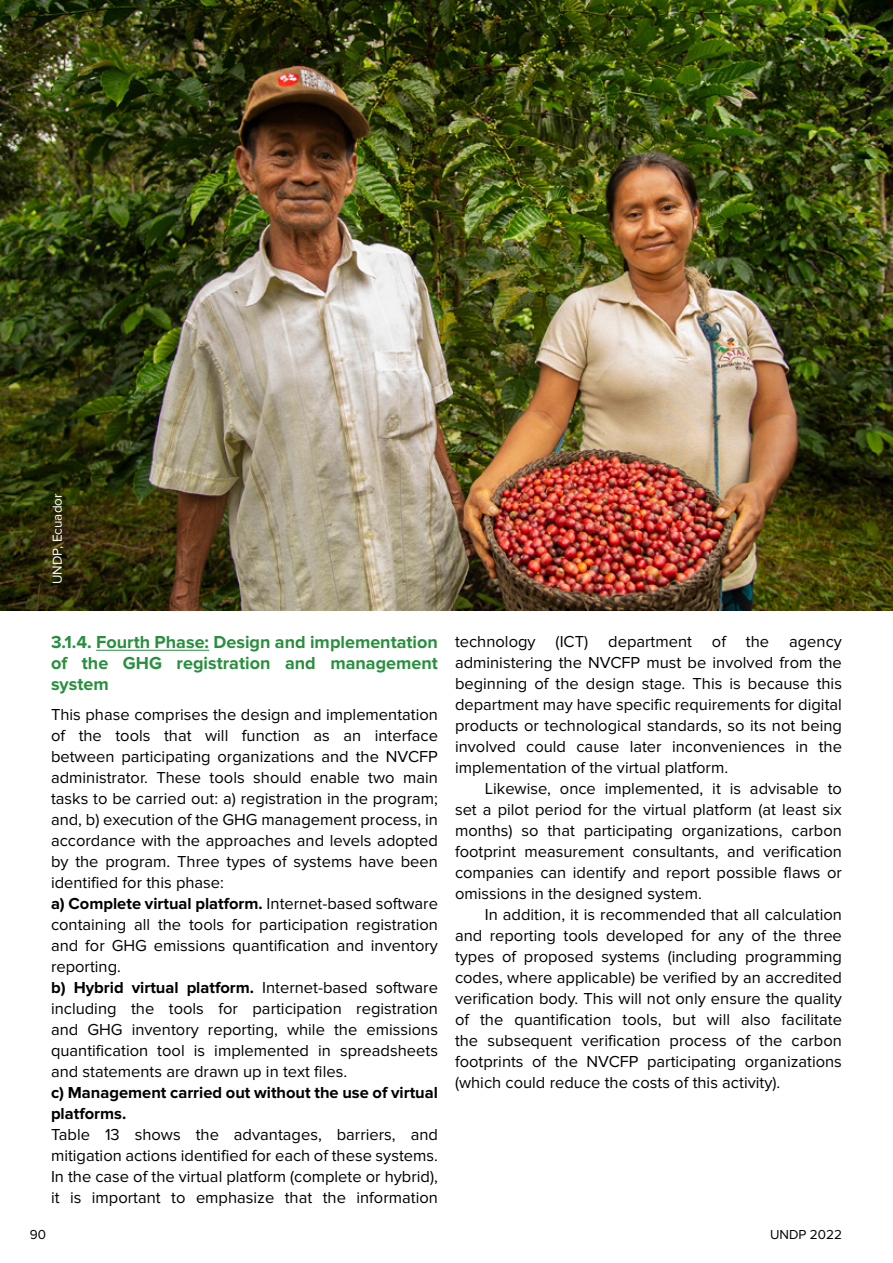
<style>
.page{position:relative;width:893px;height:1263px;background:#fff}
.page>*{position:absolute;margin:0;border:0;box-sizing:border-box;transform-origin:0 0}
.t1{font:700 18px/21px "Proxima Nova";color:#288f3e;text-align:justify}
.t2{font:16.5px/21px "Proxima Nova";color:#000;text-align:justify}
.t3{font:700 16.5px/21px "Proxima Nova";color:#000}
.t4{font:13.5px "Proxima Nova";color:#fff}
.t5{font:13.5px "Proxima Nova";color:#000}
.s1{font-weight:700}
</style>
<div class="page">
<hr style="left:96px;top:650px;width:113px;height:1px;background:#288f3e">
<img style="left:0;top:0;width:893px;height:610px">
<p class="t4" style="left:49px;top:584px;width:92px;rotate:-90deg">UNDP, Ecuador</p>
<p class="t1" style="left:51px;top:632px;width:388px">3.1.4. Fourth Phase: Design and implementation of the GHG registration and management system</p>
<p class="t2" style="left:51px;top:704px;width:388px;text-align:left">This phase comprises the design and implementation of the tools that will function as an interface between participating organizations and the NVCFP administrator. These tools should enable two main tasks to be carried out: a) registration in the program; and, b) execution of the GHG management process, in accordance with the approaches and levels adopted by the program. Three types of systems have been identified for this phase:<br><span class="s1">a) Complete virtual platform.</span> Internet-based software containing all the tools for participation registration and for GHG emissions quantification and inventory reporting.<br><span class="s1">b) Hybrid virtual platform.</span> Internet-based software including the tools for participation registration and GHG inventory reporting, while the emissions quantification tool is implemented in spreadsheets and statements are drawn up in text files.</p>
<p class="t3" style="left:51px;top:1082px;width:388px">c) Management carried out without the use of virtual platforms.</p>
<p class="t2" style="left:51px;top:1124px;width:388px">Table 13 shows the advantages, barriers, and mitigation actions identified for each of these systems.<br>In the case of the virtual platform (complete or hybrid), it is important to emphasize that the information</p>
<p class="t2" style="left:455px;top:631px;width:388px">technology (ICT) department of the agency administering the NVCFP must be involved from the beginning of the design stage. This is because this department may have specific requirements for digital products or technological standards, so its not being involved could cause later inconveniences in the implementation of the virtual platform.</p>
<p class="t2" style="left:455px;top:778px;width:388px;text-indent:30px">Likewise, once implemented, it is advisable to set a pilot period for the virtual platform (at least six months) so that participating organizations, carbon footprint measurement consultants, and verification companies can identify and report possible flaws or omissions in the designed system.</p>
<p class="t2" style="left:455px;top:904px;width:388px;text-indent:30px">In addition, it is recommended that all calculation and reporting tools developed for any of the three types of proposed systems (including programming codes, where applicable) be verified by an accredited verification body. This will not only ensure the quality of the quantification tools, but will also facilitate the subsequent verification process of the carbon footprints of the NVCFP participating organizations (which could reduce the costs of this activity).</p>
<p class="t5" style="left:30px;top:1226px;width:18px">90</p>
<p class="t5" style="left:770px;top:1226px;width:73px">UNDP 2022</p>
</div>
